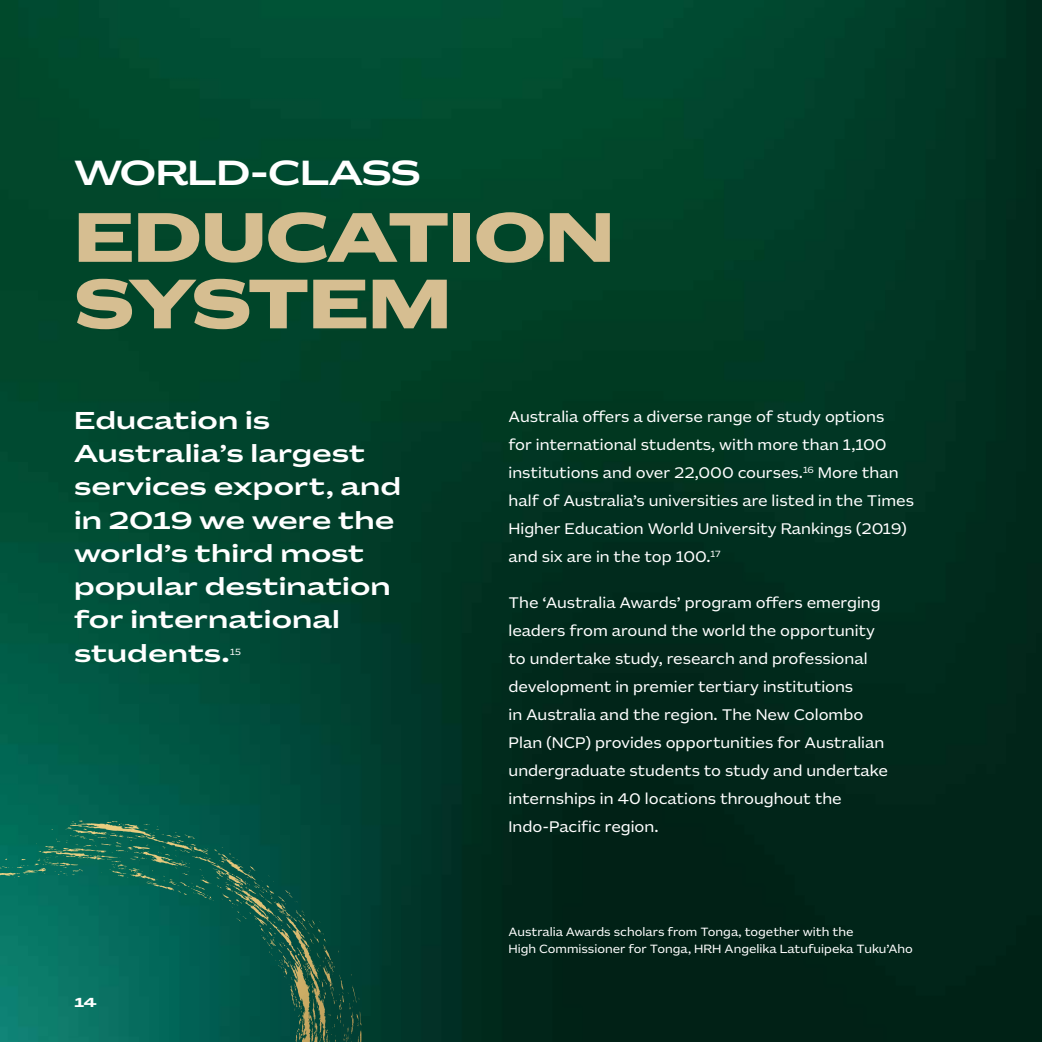
<style>
.page{position:relative;width:1042px;height:1042px;background:#fff}
.page>*{position:absolute;margin:0;border:0;box-sizing:border-box;transform-origin:0 0}
.t1{font:800 70px/66.5px "AU Sans BETA Display";color:#d6be91}
.t2{font:500 35px "AU Sans BETA Display";color:#fff}
.t3{font:500 24.5px/33.2px "AU Sans BETA Display";letter-spacing:.03em;color:#fff}
.t4{font:15.75px/28px "AU Sans BETA Text";color:#fff}
.t5{font:700 13.12px "AU Sans BETA Display";color:#fff}
.t6{font:12.25px/16.6px "AU Sans BETA Text";color:#fff}
.t7{font:9.1px "AU Sans BETA Text";color:#fff}
</style>
<div class="page">
<img style="left:0;top:0;width:1042px;height:1042px">
<svg style="left:0;top:820px;width:361px;height:222px"></svg>
<h2 class="t2" style="left:74px;top:156px;width:347px">WORLD-CLASS</h2>
<h1 class="t1" style="left:74px;top:206px;width:541px">EDUCATION<br>SYSTEM</h1>
<h3 class="t3" style="left:74px;top:404px;width:328px">Education is<br>Australia’s largest services export, and in 2019 we were the world’s third most popular destination for international students.</h3>
<p class="t7" style="left:230px;top:647px;width:12px">15</p>
<p class="t5" style="left:74px;top:996px;width:24px">14</p>
<p class="t4" style="left:508px;top:403px;width:407px">Australia offers a diverse range of study options<br>for international students, with more than 1,100 institutions and over 22,000 courses.<sup>16</sup> More than half of Australia’s universities are listed in the Times Higher Education World University Rankings (2019) and six are in the top 100.<sup>17</sup></p>
<p class="t4" style="left:508px;top:589px;width:381px">The ‘Australia Awards’ program offers emerging leaders from around the world the opportunity to undertake study, research and professional development in premier tertiary institutions<br>in Australia and the region. The New Colombo Plan (NCP) provides opportunities for Australian undergraduate students to study and undertake internships in 40 locations throughout the Indo-Pacific region.</p>
<p class="t6" style="left:508px;top:924px;width:406px">Australia Awards scholars from Tonga, together with the<br>High Commissioner for Tonga, HRH Angelika Latufuipeka Tuku’Aho</p>
</div>
